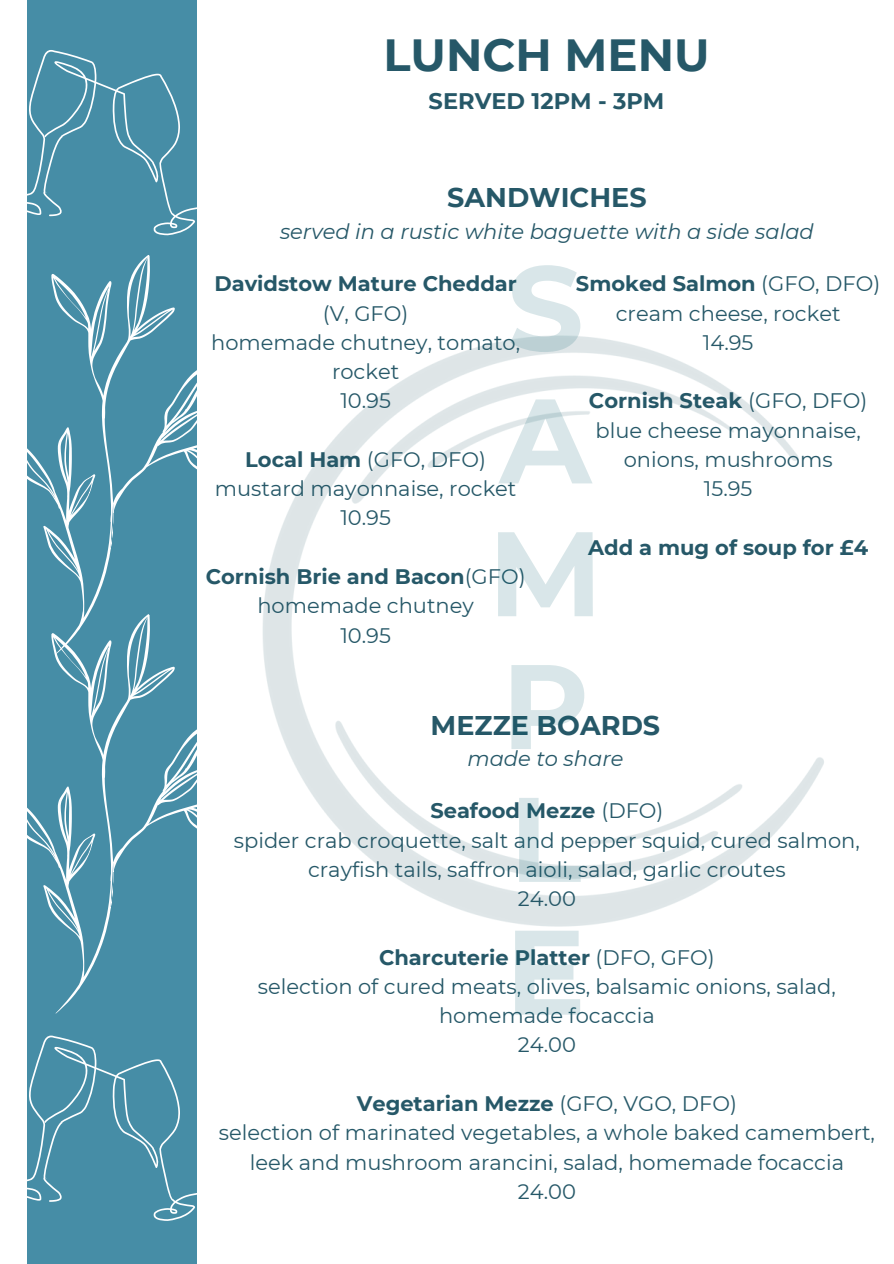
<style>
.page{position:relative;width:894px;height:1264px;background:#fff}
.page>*{position:absolute;margin:0;border:0;box-sizing:border-box;transform-origin:0 0}
.t1{font:700 120px/132.8px "Montserrat";color:#005d6d}
.t2{font:700 45px "Montserrat";color:#265868}
.t3{font:700 27px "Montserrat";color:#265868}
.t4{font:700 22.5px "Montserrat";color:#265868}
.t5{font:21px/29.2px "Montserrat";color:#265868;text-align:center}
.t6{font:700 21px/29.2px "Montserrat";color:#265868;text-align:center}
.t7{font:italic 21px "Montserrat";color:#265868}
.s1{font-weight:400}
.s2{font-weight:700}
</style>
<div class="page">
<div style="left:27px;top:0;width:170px;height:1263px;background:#468da6"></div>
<svg style="left:27px;top:235px;width:170px;height:339px"></svg>
<svg style="left:27px;top:574px;width:170px;height:440px"></svg>
<svg style="left:27px;top:50px;width:170px;height:185px"></svg>
<svg style="left:27px;top:1035px;width:170px;height:185px"></svg>
<img style="left:262px;top:335px;width:562px;height:592px">
<p class="t2" style="left:383px;top:27px;width:327px">LUNCH MENU</p>
<p class="t4" style="left:428px;top:87px;width:237px">SERVED 12PM - 3PM</p>
<p class="t3" style="left:447px;top:181px;width:201px">SANDWICHES</p>
<p class="t7" style="left:280px;top:218px;width:535px">served in a rustic white baguette with a side salad</p>
<p class="t6" style="left:575px;top:269px;width:306px">Smoked Salmon <span class="s1">(GFO, DFO)</span></p>
<p class="t5" style="left:615px;top:298px;width:226px">cream cheese, rocket</p>
<p class="t5" style="left:702px;top:328px;width:52px">14.95</p>
<h1 class="t1" style="left:488px;top:241px;width:116px">S<br>A<br>M<br>P<br>L<br>E</h1>
<h3 class="t6" style="left:214px;top:269px;width:304px">Davidstow Mature Cheddar <span class="s1">(V, GFO)</span></h3>
<p class="t5" style="left:211px;top:328px;width:310px">homemade chutney, tomato, rocket</p>
<p class="t5" style="left:340px;top:386px;width:52px">10.95</p>
<p class="t6" style="left:588px;top:386px;width:280px">Cornish Steak <span class="s1">(GFO, DFO)</span></p>
<p class="t5" style="left:595px;top:415px;width:267px">blue cheese mayonnaise, onions, mushrooms</p>
<p class="t5" style="left:703px;top:474px;width:50px">15.95</p>
<p class="t5" style="left:245px;top:445px;width:242px"><span class="s2">Local Ham</span> (GFO, DFO)</p>
<p class="t5" style="left:215px;top:474px;width:303px">mustard mayonnaise, rocket</p>
<h1 class="t5" style="left:340px;top:503px;width:52px">10.95</h1>
<p class="t6" style="left:588px;top:532px;width:281px">Add a mug of soup for £4</p>
<p class="t6" style="left:206px;top:562px;width:321px">Cornish Brie and Bacon<span class="s1">(GFO)</span></p>
<p class="t5" style="left:257px;top:591px;width:218px">homemade chutney</p>
<p class="t5" style="left:340px;top:620px;width:52px">10.95</p>
<p class="t3" style="left:430px;top:708px;width:231px">MEZZE BOARDS</p>
<p class="t7" style="left:467px;top:746px;width:157px">made to share</p>
<p class="t6" style="left:430px;top:796px;width:234px">Seafood Mezze <span class="s1">(DFO)</span></p>
<p class="t5" style="left:234px;top:825px;width:627px">spider crab croquette, salt and pepper squid, cured salmon, crayfish tails, saffron aioli, salad, garlic croutes</p>
<h4 class="t5" style="left:517px;top:884px;width:60px">24.00</h4>
<h2 class="t6" style="left:379px;top:942px;width:337px">Charcuterie Platter <span class="s1">(DFO, GFO)</span></h2>
<p class="t5" style="left:258px;top:971px;width:579px">selection of cured meats, olives, balsamic onions, salad, homemade focaccia</p>
<p class="t5" style="left:517px;top:1030px;width:60px">24.00</p>
<p class="t6" style="left:356px;top:1088px;width:382px">Vegetarian Mezze <span class="s1">(GFO, VGO, DFO)</span></p>
<p class="t5" style="left:219px;top:1118px;width:657px">selection of marinated vegetables, a whole baked camembert, leek and mushroom arancini, salad, homemade focaccia</p>
<p class="t5" style="left:517px;top:1176px;width:60px">24.00</p>
</div>
